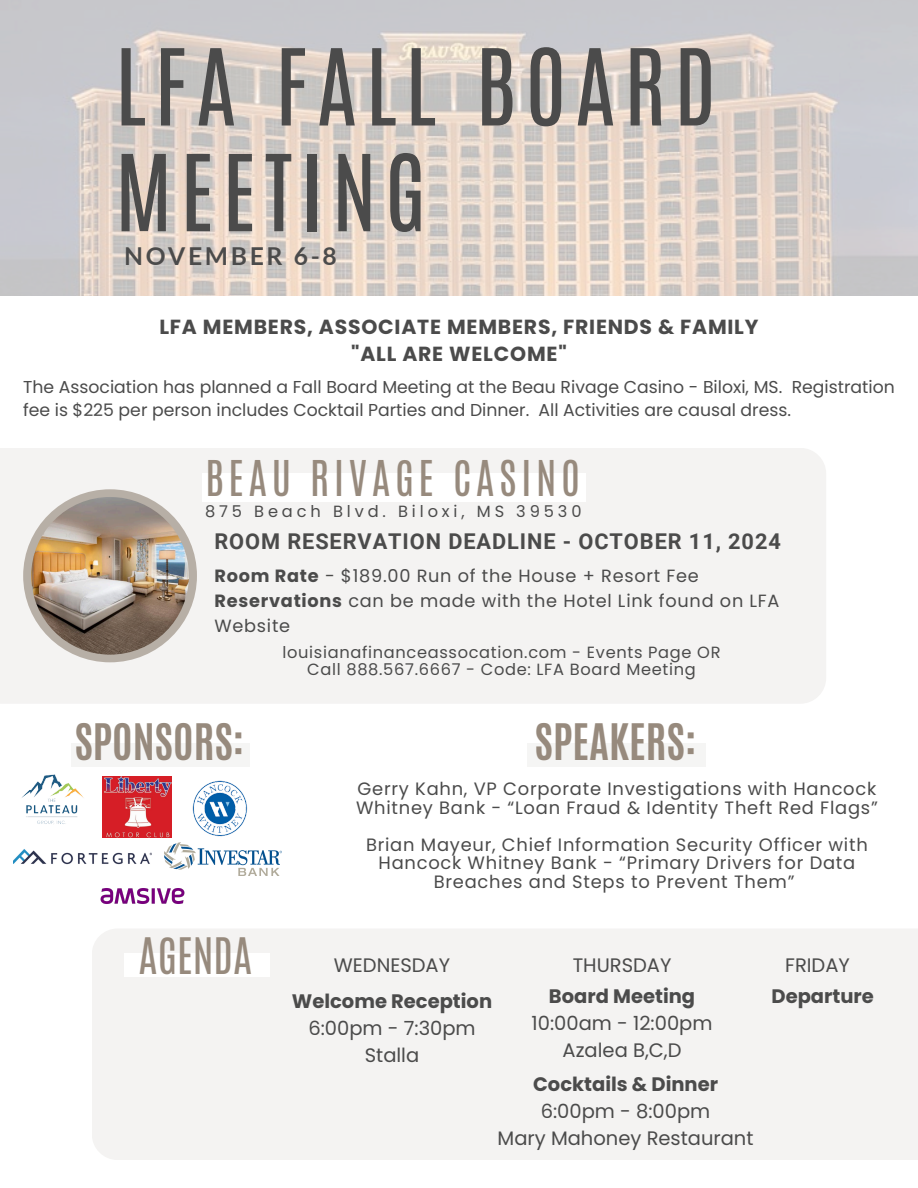
<style>
.page{position:relative;width:918px;height:1188px;background:#fff}
.page>*{position:absolute;margin:0;border:0;box-sizing:border-box;transform-origin:0 0}
.t1{font:90px/105.8px "Antonio";letter-spacing:.09em;color:#4b4b4b}
.t2{font:700 42px "Antonio";color:#978a7d}
.t3{font:42px "Antonio";color:#978a7d}
.t4{font:41.1px "Antonio";letter-spacing:.11em;color:#978a7d}
.t5{font:700 24.6px "Lato";letter-spacing:.11em;color:#4b4b4b}
.t6{font:700 21.75px "Roboto";letter-spacing:.04em;color:#4b4b4b}
.t7{font:700 20.4px/27px "Poppins";letter-spacing:.04em;color:#4b4b4b;text-align:center}
.t8{font:19.5px "Poppins";color:#4b4b4b}
.t9{font:700 19.5px "Poppins";color:#4b4b4b}
.t10{font:17.85px/18.6px "Poppins";letter-spacing:.04em;color:#4b4b4b}
.t11{font:17.7px/24.8px "Poppins";letter-spacing:.04em;color:#4b4b4b}
.t12{font:17.25px/22.5px "Poppins";color:#4b4b4b}
.t13{font:16.2px "Poppins";letter-spacing:.04em;color:#4b4b4b}
.t14{font:16.2px "Poppins";letter-spacing:.24em;color:#4b4b4b}
.s1{font-weight:700}
</style>
<div class="page">
<div style="left:0;top:448px;width:826px;height:255px;background:#f4f3f2"></div>
<div style="left:23px;top:489px;width:174px;height:173px;background:#b7afa6;border-radius:50%"></div>
<img style="left:31px;top:497px;width:158px;height:158px;border-radius:50%">
<div style="left:202px;top:473px;width:384px;height:28px;background:#fff"></div>
<div style="left:92px;top:929px;width:826px;height:231px;background:#f4f3f2"></div>
<div style="left:124px;top:953px;width:146px;height:24px;background:#fff"></div>
<div style="left:71px;top:743px;width:179px;height:24px;background:#f4f3f2"></div>
<img style="left:100px;top:888px;width:85px;height:16px">
<img style="left:103px;top:776px;width:68px;height:62px">
<img style="left:13px;top:849px;width:138px;height:16px">
<img style="left:192px;top:780px;width:56px;height:57px">
<img style="left:0;top:0;width:918px;height:296px">
<img style="left:165px;top:843px;width:117px;height:32px">
<img style="left:21px;top:774px;width:63px;height:50px">
<div style="left:528px;top:743px;width:178px;height:24px;background:#f4f3f2"></div>
<p class="t1" style="left:115px;top:35px;width:602px">LFA FALL BOARD<br>MEETING</p>
<p class="t5" style="left:124px;top:241px;width:214px">NOVEMBER 6-8</p>
<p class="t7" style="left:159px;top:313px;width:601px">LFA MEMBERS, ASSOCIATE MEMBERS, FRIENDS &amp; FAMILY "ALL ARE WELCOME"</p>
<p class="t12" style="left:23px;top:376px;width:873px">The Association has planned a Fall Board Meeting at the Beau Rivage Casino - Biloxi, MS. Registration fee is $225 per person includes Cocktail Parties and Dinner. All Activities are causal dress.</p>
<p class="t4" style="left:205px;top:449px;width:377px">BEAU RIVAGE CASINO</p>
<p class="t14" style="left:205px;top:500px;width:378px">875 Beach Blvd. Biloxi, MS 39530</p>
<h2 class="t6" style="left:214px;top:529px;width:568px">ROOM RESERVATION DEADLINE - OCTOBER 11, 2024</h2>
<p class="t11" style="left:214px;top:589px;width:567px"><span class="s1">Reservations</span> can be made with the Hotel Link found on LFA<br>Website</p>
<p class="t11" style="left:214px;top:563px;width:486px"><span class="s1">Room Rate</span> - $189.00 Run of the House + Resort Fee</p>
<h4 class="t2" style="left:74px;top:712px;width:171px">SPONSORS:</h4>
<h1 class="t3" style="left:138px;top:926px;width:115px">AGENDA</h1>
<p class="t13" style="left:283px;top:641px;width:440px">louisianafinanceassocation.com - Events Page OR</p>
<p class="t13" style="left:307px;top:658px;width:390px">Call 888.567.6667 - Code: LFA Board Meeting</p>
<p class="t2" style="left:535px;top:712px;width:163px">SPEAKERS:</p>
<p class="t10" style="left:356px;top:779px;width:523px">Gerry Kahn, VP Corporate Investigations with Hancock<br>Whitney Bank - “Loan Fraud &amp; Identity Theft Red Flags”</p>
<p class="t10" style="left:366px;top:835px;width:503px;text-align:center">Brian Mayeur, Chief Information Security Officer with<br>Hancock Whitney Bank - “Primary Drivers for Data<br>Breaches and Steps to Prevent Them”</p>
<p class="t8" style="left:334px;top:952px;width:118px">WEDNESDAY</p>
<p class="t9" style="left:292px;top:987px;width:202px">Welcome Reception</p>
<h2 class="t8" style="left:308px;top:1014px;width:169px">6:00pm - 7:30pm</h2>
<p class="t8" style="left:365px;top:1041px;width:56px">Stalla</p>
<p class="t8" style="left:573px;top:952px;width:100px">THURSDAY</p>
<h3 class="t9" style="left:549px;top:983px;width:148px">Board Meeting</h3>
<h6 class="t8" style="left:532px;top:1010px;width:182px">10:00am - 12:00pm</h6>
<h6 class="t8" style="left:563px;top:1037px;width:120px">Azalea B,C,D</h6>
<h6 class="t9" style="left:533px;top:1070px;width:187px">Cocktails &amp; Dinner</h6>
<p class="t8" style="left:541px;top:1097px;width:171px">6:00pm - 8:00pm</p>
<p class="t8" style="left:498px;top:1124px;width:257px">Mary Mahoney Restaurant</p>
<p class="t8" style="left:785px;top:952px;width:66px">FRIDAY</p>
<p class="t9" style="left:772px;top:983px;width:104px">Departure</p>
</div>
